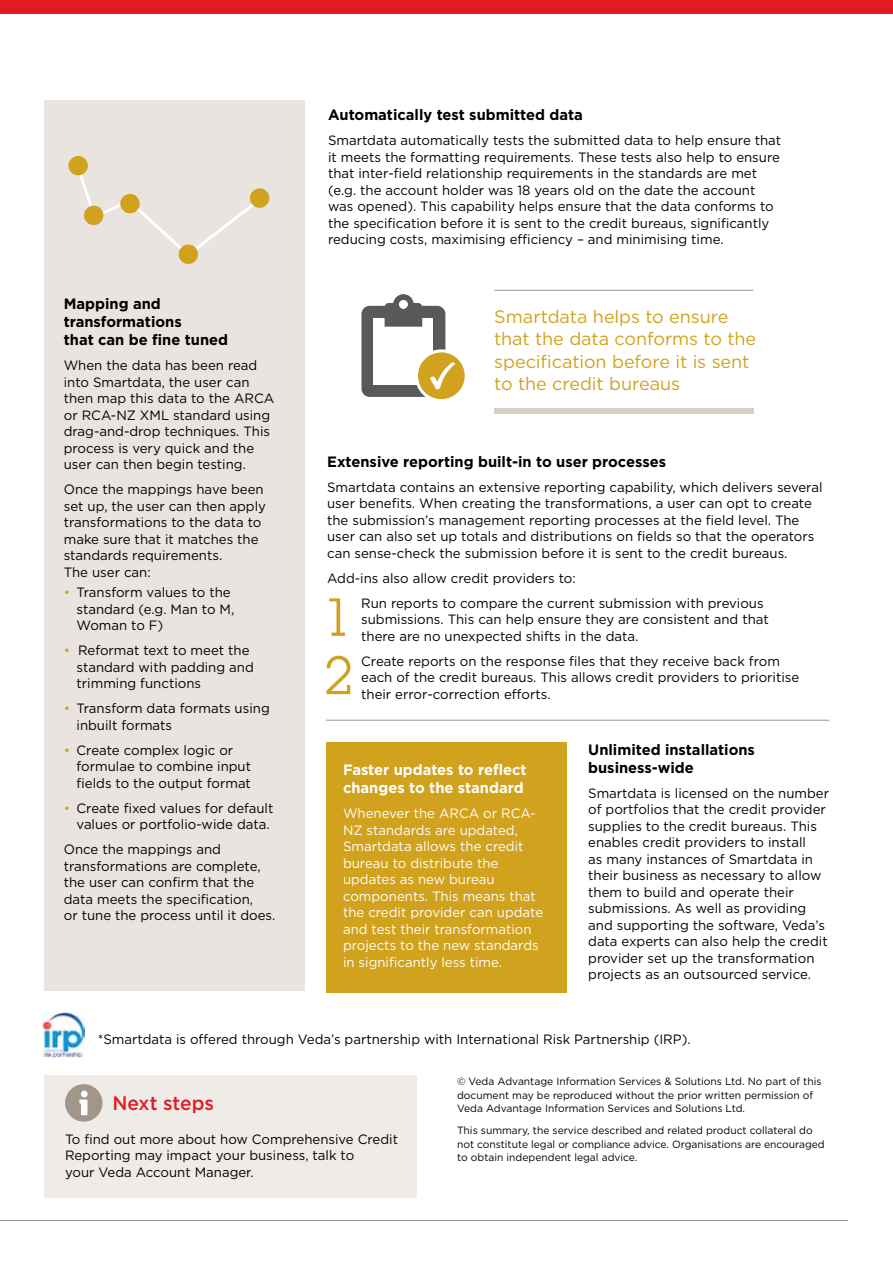
<style>
.page{position:relative;width:893px;height:1263px;background:#fff}
.page>*{position:absolute;margin:0;border:0;box-sizing:border-box;transform-origin:0 0}
.t1{font:52.5px/58.3px "Lubalin Graph";color:#d1a21e}
.t2{font:500 19.5px "Gotham";color:#e11b22}
.t3{font:18px/22.5px "Gotham";letter-spacing:-.005em;color:#d1a21e}
.t4{font:700 15px/18px "Gotham";color:#000}
.t5{font:700 15px/18px "Gotham";color:#fff}
.t6{font:13.5px/16.5px "Gotham";color:#000}
.t7{font:13.5px/16.5px "Gotham";color:#fff}
.t8{font:10.5px/13.5px "Gotham";color:#000}
.s1{color:#d1a21e}
</style>
<div class="page">
<div style="left:326px;top:742px;width:241px;height:251px;background:#d1a21e"></div>
<div style="left:44px;top:100px;width:261px;height:891px;background:#eae4e0"></div>
<div style="left:0;top:0;width:893px;height:14px;background:#e11b22"></div>
<hr style="left:0;top:1220px;width:848px;height:1px;background:#a2958a">
<div style="left:44px;top:1076px;width:373px;height:122px;background:#efece8"></div>
<div style="left:65px;top:1084px;width:38px;height:38px;background:#a2958a;border-radius:50%"></div>
<svg style="left:79px;top:1091px;width:9px;height:24px"></svg>
<hr style="left:494px;top:290px;width:259px;height:1px;background:#a2958a">
<hr style="left:326px;top:720px;width:503px;height:1px;background:#a2958a">
<div style="left:494px;top:408px;width:259px;height:6px;background:#d8cfc6"></div>
<svg style="left:74px;top:168px;width:189px;height:91px"></svg>
<div style="left:68px;top:156px;width:20px;height:19px;background:#d1a21e;border-radius:50%"></div>
<div style="left:84px;top:206px;width:19px;height:19px;background:#d1a21e;border-radius:50%"></div>
<div style="left:120px;top:194px;width:20px;height:19px;background:#d1a21e;border-radius:50%"></div>
<div style="left:179px;top:245px;width:19px;height:19px;background:#d1a21e;border-radius:50%"></div>
<div style="left:250px;top:188px;width:19px;height:20px;background:#d1a21e;border-radius:50%"></div>
<svg style="left:361px;top:294px;width:104px;height:106px"></svg>
<img style="left:43px;top:1012px;width:42px;height:45px">
<p class="t4" style="left:64px;top:295px;width:166px">Mapping and transformations<br>that can be fine tuned</p>
<p class="t6" style="left:64px;top:357px;width:212px">When the data has been read into Smartdata, the user can then map this data to the ARCA or RCA-NZ XML standard using drag-and-drop techniques. This process is very quick and the user can then begin testing.</p>
<p class="t6" style="left:64px;top:481px;width:204px">Once the mappings have been set up, the user can then apply transformations to the data to make sure that it matches the standards requirements.<br>The user can:</p>
<p class="t6" style="left:77px;top:584px;width:159px;text-indent:-13px"><span class="s1">•</span> Transform values to the standard (e.g. Man to M,<br>Woman to F)</p>
<p class="t6" style="left:77px;top:642px;width:179px;text-indent:-13px"><span class="s1">•</span> Reformat text to meet the standard with padding and trimming functions</p>
<p class="t6" style="left:77px;top:700px;width:195px;text-indent:-13px"><span class="s1">•</span> Transform data formats using inbuilt formats</p>
<p class="t6" style="left:77px;top:741px;width:176px;text-indent:-13px"><span class="s1">•</span> Create complex logic or formulae to combine input fields to the output format</p>
<p class="t6" style="left:64px;top:799px;width:211px;text-align:right"><span class="s1">•</span> Create fixed values for default values or portfolio-wide data.</p>
<p class="t6" style="left:64px;top:841px;width:213px">Once the mappings and transformations are complete, the user can confirm that the data meets the specification,<br>or tune the process until it does.</p>
<p class="t4" style="left:328px;top:106px;width:256px">Automatically test submitted data</p>
<p class="t6" style="left:328px;top:132px;width:455px">Smartdata automatically tests the submitted data to help ensure that it meets the formatting requirements. These tests also help to ensure that inter-field relationship requirements in the standards are met (e.g. the account holder was 18 years old on the date the account was opened). This capability helps ensure that the data conforms to the specification before it is sent to the credit bureaus, significantly reducing costs, maximising efficiency – and minimising time.</p>
<h3 class="t3" style="left:494px;top:305px;width:263px">Smartdata helps to ensure that the data conforms to the specification before it is sent to the credit bureaus</h3>
<p class="t4" style="left:327px;top:452px;width:340px">Extensive reporting built-in to user processes</p>
<p class="t6" style="left:327px;top:478px;width:497px">Smartdata contains an extensive reporting capability, which delivers several user benefits. When creating the transformations, a user can opt to create the submission’s management reporting processes at the field level. The user can also set up totals and distributions on fields so that the operators can sense-check the submission before it is sent to the credit bureaus.</p>
<p class="t6" style="left:361px;top:565px;width:404px;line-height:25px;text-indent:-34px">Add-ins also allow credit providers to:<br>Run reports to compare the current submission with previous</p>
<p class="t6" style="left:361px;top:611px;width:409px">submissions. This can help ensure they are consistent and that there are no unexpected shifts in the data.</p>
<p class="t6" style="left:361px;top:652px;width:440px">Create reports on the response files that they receive back from each of the credit bureaus. This allows credit providers to prioritise their error-correction efforts.</p>
<h1 class="t1" style="left:322px;top:587px;width:33px">1<br>2</h1>
<p class="t5" style="left:343px;top:761px;width:185px">Faster updates to reflect changes to the standard</p>
<p class="t7" style="left:343px;top:805px;width:202px">Whenever the ARCA or RCA-<br>NZ standards are updated,<br>Smartdata allows the credit bureau to distribute the updates as new bureau components. This means that the credit provider can update and test their transformation projects to the new standards in significantly less time.</p>
<p class="t4" style="left:588px;top:740px;width:168px">Unlimited installations business-wide</p>
<p class="t6" style="left:588px;top:784px;width:242px">Smartdata is licensed on the number of portfolios that the credit provider supplies to the credit bureaus. This enables credit providers to install<br>as many instances of Smartdata in their business as necessary to allow them to build and operate their submissions. As well as providing and supporting the software, Veda’s data experts can also help the credit provider set up the transformation projects as an outsourced service.</p>
<p class="t6" style="left:98px;top:1031px;width:594px">*Smartdata is offered through Veda’s partnership with International Risk Partnership (IRP).</p>
<h2 class="t2" style="left:113px;top:1090px;width:103px">Next steps</h2>
<p class="t6" style="left:65px;top:1130px;width:334px">To find out more about how Comprehensive Credit<br>Reporting may impact your business, talk to<br>your Veda Account Manager.</p>
<p class="t8" style="left:457px;top:1074px;width:366px">© Veda Advantage Information Services &amp; Solutions Ltd. No part of this document may be reproduced without the prior written permission of<br>Veda Advantage Information Services and Solutions Ltd.</p>
<p class="t8" style="left:457px;top:1123px;width:369px">This summary, the service described and related product collateral do not constitute legal or compliance advice. Organisations are encouraged to obtain independent legal advice.</p>
</div>
